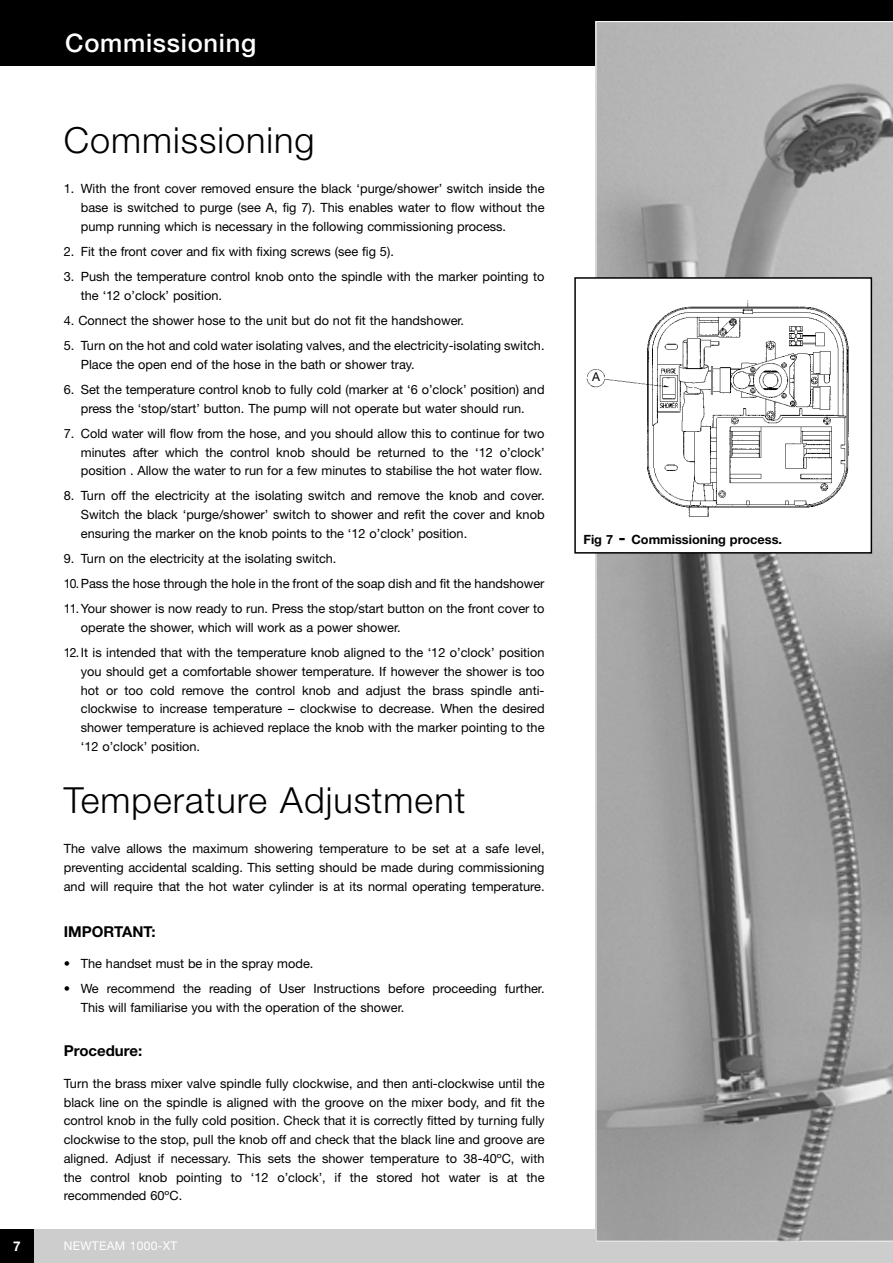
<style>
.page{position:relative;width:893px;height:1263px;background:#fff}
.page>*{position:absolute;margin:0;border:0;box-sizing:border-box;transform-origin:0 0}
.t1{font:300 36px "Helvetica Neue";letter-spacing:.03em;color:#000}
.t2{font:500 25.5px "Helvetica Neue";letter-spacing:.03em;color:#fff}
.t3{font:700 15px "Helvetica Neue";color:#000}
.t4{font:700 13.5px "Helvetica Neue";color:#fff}
.t5{font:12.75px/18.8px "Helvetica Neue";color:#000;text-align:justify}
.t6{font:700 12.75px "Helvetica Neue";color:#000}
.t7{font:12.15px "Helvetica Neue";color:#000}
.t8{font:12px "Helvetica Neue";letter-spacing:.03em;color:#fff}
.s1{font-size:18px}
</style>
<div class="page">
<div style="left:34px;top:1229px;width:858px;height:34px;background:#cdcdcd"></div>
<div style="left:0;top:0;width:892px;height:66px;background:#000"></div>
<div style="left:0;top:1229px;width:34px;height:34px;background:#000"></div>
<svg style="left:595px;top:21px;width:297px;height:1221px;background:#9e9e9e"></svg>
<div style="left:575px;top:278px;width:296px;height:275px;background:#fff"></div>
<img style="left:586px;top:300px;width:263px;height:217px">
<div style="left:574px;top:277px;width:298px;height:277px;border:2px solid #000"></div>
<h2 class="t2" style="left:65px;top:33px;width:192px">Commissioning</h2>
<h1 class="t1" style="left:64px;top:128px;width:252px">Commissioning</h1>
<p class="t5" style="left:81px;top:181px;width:465px;text-indent:-17px">1. With the front cover removed ensure the black ‘purge/shower’ switch inside the base is switched to purge (see A, fig 7). This enables water to flow without the pump running which is necessary in the following commissioning process.</p>
<p class="t5" style="left:64px;top:243px;width:331px">2. Fit the front cover and fix with fixing screws (see fig 5).</p>
<p class="t5" style="left:81px;top:268px;width:465px;text-indent:-17px">3. Push the temperature control knob onto the spindle with the marker pointing to the ‘12 o’clock’ position.</p>
<p class="t5" style="left:64px;top:312px;width:402px">4. Connect the shower hose to the unit but do not fit the handshower.</p>
<p class="t5" style="left:81px;top:337px;width:465px;text-indent:-17px">5. Turn on the hot and cold water isolating valves, and the electricity-isolating switch.<br>Place the open end of the hose in the bath or shower tray.</p>
<p class="t5" style="left:64px;top:381px;width:482px;text-align:center">6. Set the temperature control knob to fully cold (marker at ‘6 o’clock’ position) and press the ‘stop/start’ button. The pump will not operate but water should run.</p>
<p class="t5" style="left:81px;top:425px;width:465px;text-indent:-17px">7. Cold water will flow from the hose, and you should allow this to continue for two minutes after which the control knob should be returned to the ‘12 o’clock’ position . Allow the water to run for a few minutes to stabilise the hot water flow.</p>
<p class="t5" style="left:81px;top:488px;width:465px;text-indent:-17px">8. Turn off the electricity at the isolating switch and remove the knob and cover.<br>Switch the black ‘purge/shower’ switch to shower and refit the cover and knob ensuring the marker on the knob points to the ‘12 o’clock’ position.</p>
<p class="t5" style="left:64px;top:547px;width:482px;line-height:25.2px;text-align:left">9. Turn on the electricity at the isolating switch.<br>10.Pass the hose through the hole in the front of the soap dish and fit the handshower<br>11.Your shower is now ready to run. Press the stop/start button on the front cover to</p>
<p class="t5" style="left:64px;top:616px;width:482px;line-height:25.2px;text-indent:17px">operate the shower, which will work as a power shower.<br>12.It is intended that with the temperature knob aligned to the ‘12 o’clock’ position</p>
<p class="t5" style="left:81px;top:663px;width:465px">you should get a comfortable shower temperature. If however the shower is too hot or too cold remove the control knob and adjust the brass spindle anti&shy;clockwise to increase temperature – clockwise to decrease. When the desired shower temperature is achieved replace the knob with the marker pointing to the ‘12 o’clock’ position.</p>
<h1 class="t1" style="left:64px;top:787px;width:403px">Temperature Adjustment</h1>
<p class="t5" style="left:64px;top:841px;width:482px">The valve allows the maximum showering temperature to be set at a safe level, preventing accidental scalding. This setting should be made during commissioning and will require that the hot water cylinder is at its normal operating temperature.</p>
<p class="t3" style="left:64px;top:926px;width:93px">IMPORTANT:</p>
<p class="t5" style="left:64px;top:956px;width:251px">• The handset must be in the spray mode.</p>
<p class="t5" style="left:81px;top:981px;width:465px;text-indent:-17px">• We recommend the reading of User Instructions before proceeding further.<br>This will familiarise you with the operation of the shower.</p>
<p class="t3" style="left:64px;top:1046px;width:80px">Procedure:</p>
<p class="t5" style="left:64px;top:1075px;width:482px">Turn the brass mixer valve spindle fully clockwise, and then anti-clockwise until the black line on the spindle is aligned with the groove on the mixer body, and fit the control knob in the fully cold position. Check that it is correctly fitted by turning fully clockwise to the stop, pull the knob off and check that the black line and groove are aligned. Adjust if necessary. This sets the shower temperature to 38-40ºC, with the control knob pointing to ‘12 o’clock’, if the stored hot water is at the recommended 60ºC.</p>
<p class="t4" style="left:13px;top:1242px;width:9px">7</p>
<p class="t8" style="left:64px;top:1242px;width:115px">NEWTEAM 1000-XT</p>
<p class="t7" style="left:592px;top:373px;width:9px">A</p>
<p class="t6" style="left:583px;top:535px;width:200px">Fig 7 <span class="s1">-</span> Commissioning process.</p>
</div>
